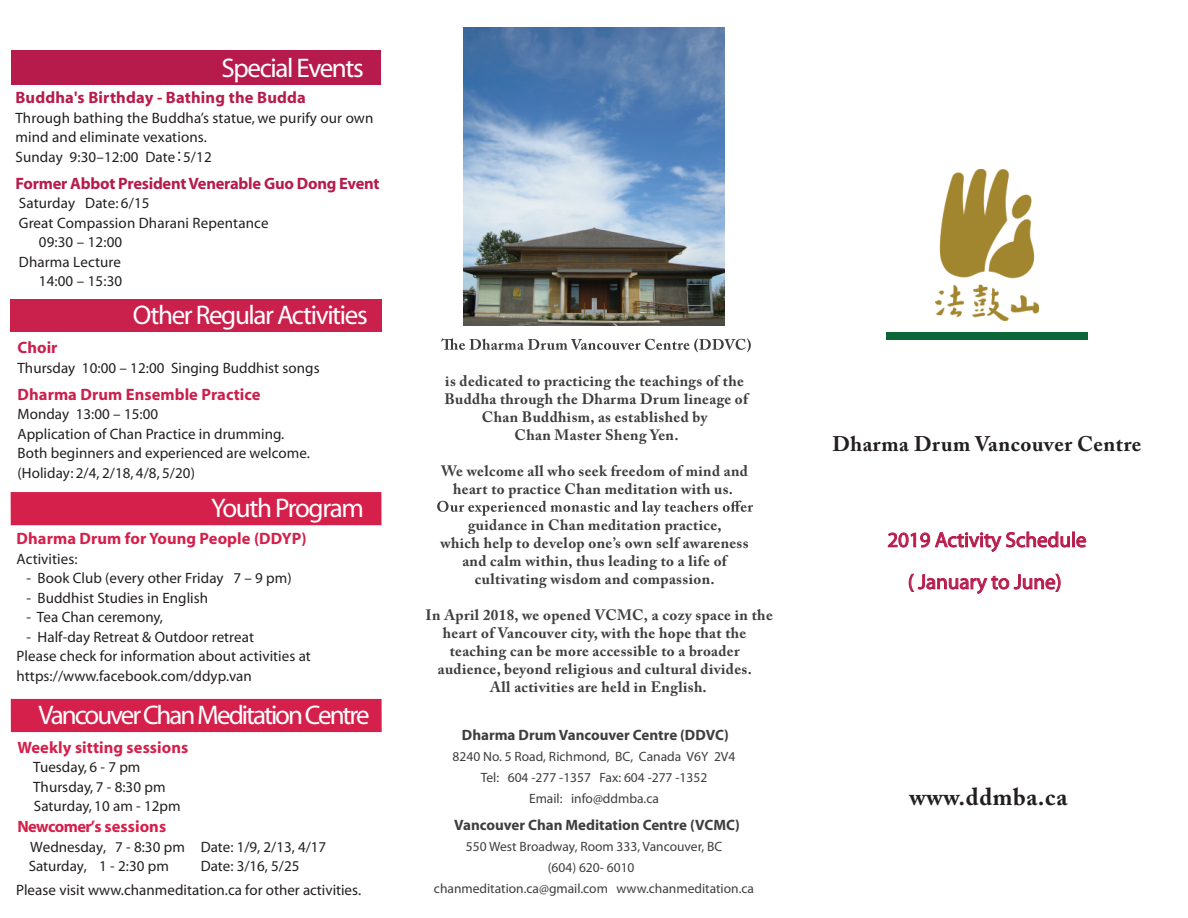
<style>
.page{position:relative;width:1188px;height:918px;background:#fff}
.page>*{position:absolute;margin:0;border:0;box-sizing:border-box;transform-origin:0 0}
.t1{font:27px "Myriad";letter-spacing:-.05em;color:#fff}
.t2{font:27px "Myriad";letter-spacing:-.075em;color:#fff}
.t3{font:700 24px "Adobe Caslon Pro";letter-spacing:.025em;color:#231f20}
.t4{font:21px/42px "Myriad Pro";color:#b71b4b;text-align:center}
.t5{font:700 21px "Adobe Caslon Pro";letter-spacing:.025em;color:#231f20}
.t6{font:700 16.5px "Myriad";letter-spacing:.005em;color:#d4204b}
.t7{font:700 16.5px "Myriad";letter-spacing:-.015em;color:#b71b4b}
.t8{font:700 16.5px "Myriad";letter-spacing:.01em;color:#b71b4b}
.t9{font:700 16.5px "Myriad";letter-spacing:.005em;color:#ca204c}
.t10{font:700 16.5px "Myriad";letter-spacing:-.02em;color:#d4204b}
.t11{font:15px/19.5px "Myriad";letter-spacing:.005em;color:#231f20}
.t12{font:700 15px/18px "Adobe Caslon Pro";letter-spacing:.025em;color:#3e3e3f;text-align:center}
.t13{font:700 15px "Myriad Pro";color:#3e3e3f}
.t14{font:13.5px/21px "Myriad Pro";color:#3e3e3f;text-align:center}
.s1{font-family:"Koz Go Pro"}
</style>
<div class="page">
<img style="left:464px;top:27px;width:260px;height:298px">
<div style="left:10px;top:299px;width:371px;height:33px;background:#ca204c"></div>
<div style="left:11px;top:492px;width:371px;height:33px;background:#d4204b"></div>
<div style="left:11px;top:699px;width:371px;height:33px;background:#d4204b"></div>
<svg style="left:441px;top:338px;width:310px;height:14px"></svg>
<svg style="left:437px;top:501px;width:316px;height:15px"></svg>
<svg style="left:887px;top:531px;width:183px;height:21px"></svg>
<div style="left:1072px;top:532px;width:3px;height:15px;border:1px solid #b71b4b"></div>
<svg style="left:1076px;top:536px;width:11px;height:12px"></svg>
<svg style="left:908px;top:573px;width:153px;height:21px"></svg>
<img style="left:935px;top:170px;width:104px;height:151px">
<div style="left:886px;top:332px;width:202px;height:8px;background:#0c6638"></div>
<div style="left:11px;top:50px;width:370px;height:35px;background:#b71b4b"></div>
<h1 class="t1" style="left:222px;top:55px;width:144px">Special Events</h1>
<p class="t8" style="left:16px;top:89px;width:292px">Buddha's Birthday - Bathing the Budda</p>
<p class="t11" style="left:16px;top:108px;width:359px">Through bathing the Buddha’s statue, we purify our own mind and eliminate vexations.<br>Sunday 9:30–12:00 Date<span class="s1">：</span>5/12</p>
<p class="t7" style="left:16px;top:175px;width:366px">Former Abbot PresidentVenerable Guo Dong Event</p>
<p class="t11" style="left:19px;top:194px;width:132px">Saturday Date: 6/15</p>
<p class="t11" style="left:19px;top:213px;width:251px">Great Compassion Dharani Repentance</p>
<p class="t11" style="left:39px;top:233px;width:85px">09:30 – 12:00</p>
<p class="t11" style="left:19px;top:252px;width:104px">Dharma Lecture</p>
<p class="t11" style="left:39px;top:272px;width:85px">14:00 – 15:30</p>
<h1 class="t1" style="left:133px;top:301px;width:237px">Other Regular Activities</h1>
<p class="t9" style="left:18px;top:339px;width:42px">Choir</p>
<p class="t11" style="left:18px;top:358px;width:304px">Thursday 10:00 – 12:00 Singing Buddhist songs</p>
<p class="t9" style="left:18px;top:386px;width:245px">Dharma Drum Ensemble Practice</p>
<p class="t11" style="left:18px;top:405px;width:294px">Monday 13:00 – 15:00<br>Application of Chan Practice in drumming.<br>Both beginners and experienced are welcome. (Holiday: 2/4, 2/18, 4/8, 5/20)</p>
<h1 class="t1" style="left:211px;top:494px;width:154px">Youth Program</h1>
<p class="t6" style="left:17px;top:530px;width:292px">Dharma Drum for Young People (DDYP)</p>
<p class="t11" style="left:17px;top:550px;width:62px">Activities:</p>
<p class="t11" style="left:26px;top:569px;width:267px">- Book Club (every other Friday 7 – 9 pm)</p>
<p class="t11" style="left:26px;top:589px;width:183px">- Buddhist Studies in English</p>
<p class="t11" style="left:26px;top:608px;width:138px">- Tea Chan ceremony,</p>
<p class="t11" style="left:17px;top:628px;width:296px;text-indent:10px">- Half-day Retreat &amp; Outdoor retreat<br>Please check for information about activities at https://www.facebook.com/ddyp.van</p>
<h1 class="t2" style="left:39px;top:701px;width:333px">Vancouver Chan MeditationCentre</h1>
<p class="t6" style="left:18px;top:738px;width:172px">Weekly sitting sessions</p>
<p class="t11" style="left:33px;top:758px;width:149px">Tuesday, 6 - 7 pm<br>Thursday, 7 - 8:30 pm<br>Saturday, 10 am - 12pm</p>
<p class="t10" style="left:18px;top:818px;width:150px">Newcomer’s sessions</p>
<p class="t11" style="left:29px;top:837px;width:299px">Wednesday, 7 - 8:30 pm Date: 1/9, 2/13, 4/17<br>Saturday, 1 - 2:30 pm</p>
<p class="t11" style="left:201px;top:857px;width:100px">Date: 3/16, 5/25</p>
<p class="t11" style="left:16px;top:881px;width:347px">Please visit www.chanmeditation.ca for other activities.</p>
<p class="t12" style="left:444px;top:371px;width:305px">is dedicated to practicing the teachings of the Buddha through the Dharma Drum lineage of Chan Buddhism, as established by<br>Chan Master Sheng Yen.</p>
<p class="t12" style="left:441px;top:461px;width:308px">We welcome all who seek freedom of mind and heart to practice Chan meditation with us.</p>
<p class="t12" style="left:441px;top:515px;width:310px">guidance in Chan meditation practice,<br>which help to develop one’s own self awareness and calm within, thus leading to a life of cultivating wisdom and compassion.</p>
<p class="t12" style="left:426px;top:605px;width:349px">In April 2018, we opened VCMC, a cozy space in the</p>
<p class="t12" style="left:443px;top:623px;width:305px">heart of Vancouver city, with the hope that the</p>
<p class="t12" style="left:450px;top:641px;width:291px">teaching can be more accessible to a broader</p>
<p class="t12" style="left:438px;top:659px;width:316px">audience, beyond religious and cultural divides.</p>
<p class="t12" style="left:490px;top:677px;width:218px">All activities are held in English.</p>
<p class="t13" style="left:462px;top:725px;width:269px">Dharma Drum Vancouver Centre (DDVC)</p>
<p class="t14" style="left:453px;top:745px;width:284px">8240 No. 5 Road, Richmond, BC, Canada V6Y 2V4<br>Tel: 604 -277 -1357 Fax: 604 -277 -1352<br>Email: info@ddmba.ca</p>
<p class="t13" style="left:454px;top:815px;width:287px">Vancouver Chan Meditation Centre (VCMC)</p>
<p class="t14" style="left:434px;top:835px;width:322px">550 West Broadway, Room 333, Vancouver, BC<br>(604) 620- 6010<br>chanmeditation.ca@gmail.com www.chanmeditation.ca</p>
<h3 class="t5" style="left:832px;top:431px;width:310px">Dharma Drum Vancouver Centre</h3>
<h3 class="t4" style="left:887px;top:518px;width:201px">2019 Activity Schedule ( January to June)</h3>
<h2 class="t3" style="left:909px;top:783px;width:160px">www.ddmba.ca</h2>
</div>
